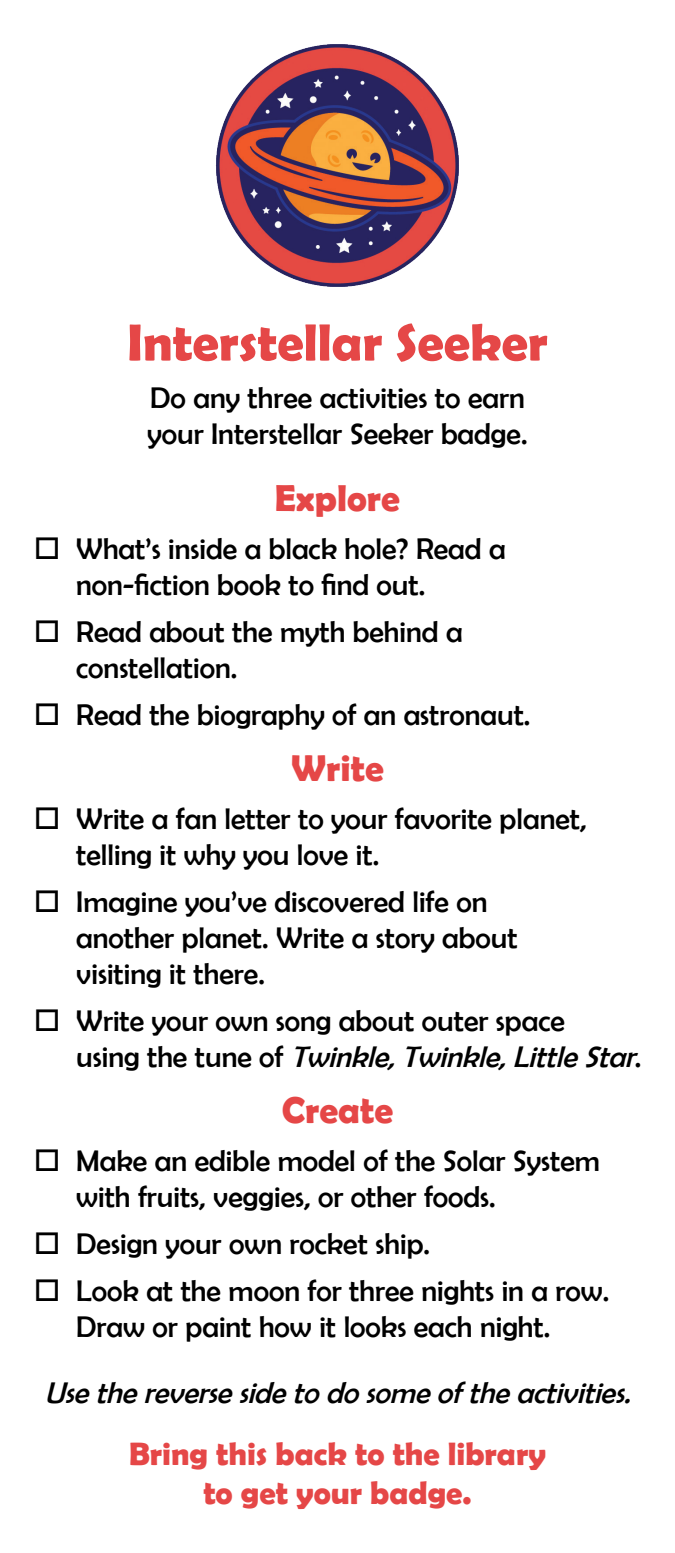
<style>
.page{position:relative;width:675px;height:1553px;background:#fff}
.page>*{position:absolute;margin:0;border:0;box-sizing:border-box;transform-origin:0 0}
.t1{font:700 52.5px "Berlin Sans FB Demi";color:#e54747}
.t2{font:700 37.5px "Berlin Sans FB Demi";color:#e54747}
.t3{font:700 32.5px "Berlin Sans FB Demi";color:#e54747}
.t4{font:30px/36px "Berlin Sans FB";color:#000}
.t5{font:italic 30px "Berlin Sans FB";color:#000}
.s1{font-style:italic}
</style>
<div class="page">
<img style="left:216px;top:44px;width:243px;height:243px">
<p class="t1" style="left:127px;top:312px;width:422px">Interstellar Seeker</p>
<p class="t4" style="left:148px;top:379px;width:381px">Do any three activities to earn your Interstellar Seeker badge.</p>
<p class="t2" style="left:275px;top:476px;width:127px">Explore</p>
<p class="t4" style="left:76px;top:530px;width:431px;text-indent:-43px">□ What’s inside a black hole? Read a non-fiction book to find out.</p>
<p class="t4" style="left:76px;top:613px;width:388px;text-indent:-43px">□ Read about the myth behind a constellation.</p>
<p class="t4" style="left:34px;top:696px;width:498px">□ Read the biography of an astronaut.</p>
<p class="t2" style="left:291px;top:746px;width:94px">Write</p>
<p class="t4" style="left:76px;top:800px;width:512px;text-indent:-43px">□ Write a fan letter to your favorite planet, telling it why you love it.</p>
<p class="t4" style="left:76px;top:883px;width:443px;text-indent:-43px">□ Imagine you’ve discovered life on another planet. Write a story about visiting it there.</p>
<p class="t4" style="left:76px;top:1002px;width:568px;text-indent:-43px">□ Write your own song about outer space<br>u s i n g t h e t u n e o f <span class="s1">Twinkle,Twinkle,LittleStar</span>.</p>
<p class="t2" style="left:282px;top:1088px;width:113px">Create</p>
<p class="t4" style="left:76px;top:1142px;width:525px;text-indent:-43px">□ Make an edible model of the Solar System with fruits, veggies, or other foods.</p>
<p class="t4" style="left:34px;top:1225px;width:398px">□ Design your own rocket ship.</p>
<p class="t4" style="left:34px;top:1272px;width:577px;text-align:center">□ Look at the moon for three nights in a row.<br>Draw or paint how it looks each night.</p>
<p class="t5" style="left:45px;top:1376px;width:595px">Usethereversesideto do someoftheactivities.</p>
<p class="t3" style="left:129px;top:1434px;width:418px">Bring this back to the library</p>
<p class="t3" style="left:203px;top:1473px;width:270px">to get your badge.</p>
</div>
